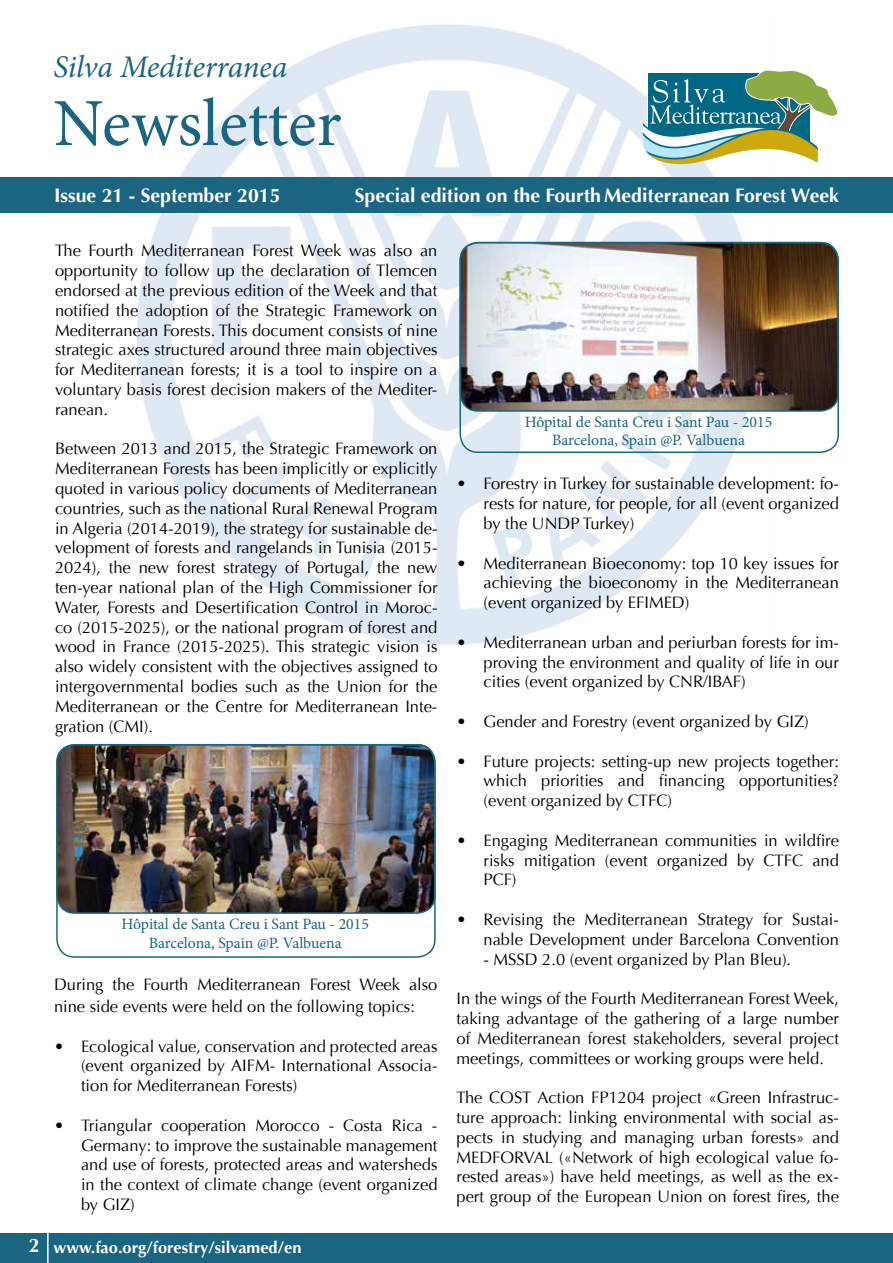
<style>
.page{position:relative;width:893px;height:1263px;background:#fff}
.page>*{position:absolute;margin:0;border:0;box-sizing:border-box;transform-origin:0 0}
.t1{font:67.5px "Minion Pro";color:#1a6582}
.t2{font:italic 31.5px "Minion Pro";color:#1a6582}
.t3{font:700 19.5px "Optima";color:#fff}
.t4{font:16.5px/19.8px "Optima";color:#000;text-align:justify}
.t5{font:700 16.5px "Optima";color:#fff}
.t6{font:15.75px/18.9px "Minion Pro";color:#1a6582;text-align:center}
</style>
<div class="page">
<img style="left:123px;top:24px;width:648px;height:621px">
<div style="left:0;top:178px;width:893px;height:35px;background:#1a6582"></div>
<div style="left:0;top:1234px;width:893px;height:29px;background:#1a6582"></div>
<svg style="left:643px;top:63px;width:195px;height:104px"></svg>
<hr style="left:47px;top:1222px;width:2px;height:41px;background:#fff">
<img style="left:57px;top:745px;width:376px;height:168px">
<img style="left:460px;top:243px;width:378px;height:168px">
<div style="left:56px;top:744px;width:380px;height:214px;border:2px solid #1a6582;border-radius:18px"></div>
<div style="left:459px;top:242px;width:380px;height:211px;border:2px solid #1a6582;border-radius:18px"></div>
<h2 class="t2" style="left:54px;top:46px;width:235px">Silva Mediterranea</h2>
<h1 class="t1" style="left:54px;top:78px;width:290px">Newsletter</h1>
<p class="t3" style="left:29px;top:1234px;width:12px">2</p>
<p class="t3" style="left:355px;top:184px;width:486px">Special edition on the Fourth Mediterranean Forest Week</p>
<p class="t4" style="left:55px;top:241px;width:384px">The Fourth Mediterranean Forest Week was also an opportunity to follow up the declaration of Tlemcen endorsed at the previous edition of the Week and that notified the adoption of the Strategic Framework on Mediterranean Forests. This document consists of nine strategic axes structured around three main objectives for Mediterranean forests; it is a tool to inspire on a voluntary basis forest decision makers of the Mediter&shy;ranean.</p>
<p class="t4" style="left:55px;top:439px;width:384px">Between 2013 and 2015, the Strategic Framework on Mediterranean Forests has been implicitly or explicitly quoted in various policy documents of Mediterranean countries, such as the national Rural Renewal Program in Algeria (2014-2019), the strategy for sustainable de&shy;velopment of forests and rangelands in Tunisia (2015- 2024), the new forest strategy of Portugal, the new ten-year national plan of the High Commissioner for Water, Forests and Desertification Control in Moroc&shy;co (2015-2025), or the national program of forest and wood in France (2015-2025). This strategic vision is also widely consistent with the objectives assigned to intergovernmental bodies such as the Union for the Mediterranean or the Centre for Mediterranean Inte&shy;gration (CMI).</p>
<p class="t3" style="left:54px;top:184px;width:228px">Issue 21 - September 2015</p>
<p class="t6" style="left:525px;top:412px;width:249px">Hôpital de Santa Creu i Sant Pau - 2015<br>Barcelona, Spain @P. Valbuena</p>
<p class="t4" style="left:484px;top:474px;width:357px;text-indent:-27px">• Forestry in Turkey for sustainable development: fo&shy;rests for nature, for people, for all (event organized by the UNDP Turkey)</p>
<p class="t4" style="left:484px;top:553px;width:357px;text-indent:-27px">• Mediterranean Bioeconomy: top 10 key issues for achieving the bioeconomy in the Mediterranean (event organized by EFIMED)</p>
<p class="t4" style="left:484px;top:632px;width:357px;text-indent:-27px">• Mediterranean urban and periurban forests for im&shy;proving the environment and quality of life in our cities (event organized by CNR/IBAF)</p>
<p class="t4" style="left:457px;top:712px;width:354px">• Gender and Forestry (event organized by GIZ)</p>
<p class="t4" style="left:484px;top:751px;width:357px;text-indent:-27px">• Future projects: setting-up new projects together: which priorities and financing opportunities? (event organized by CTFC)</p>
<p class="t4" style="left:484px;top:830px;width:357px;text-indent:-27px">• Engaging Mediterranean communities in wildfire risks mitigation (event organized by CTFC and PCF)</p>
<p class="t4" style="left:457px;top:910px;width:384px;text-align:right">• Revising the Mediterranean Strategy for Sustai&shy;nable Development under Barcelona Convention</p>
<p class="t4" style="left:484px;top:949px;width:309px">- MSSD 2.0 (event organized by Plan Bleu).</p>
<p class="t4" style="left:457px;top:989px;width:384px">In the wings of the Fourth Mediterranean Forest Week, taking advantage of the gathering of a large number of Mediterranean forest stakeholders, several project meetings, committees or working groups were held.</p>
<p class="t4" style="left:457px;top:1088px;width:384px">The COST Action FP1204 project «Green Infrastruc&shy;ture approach: linking environmental with social as&shy;pects in studying and managing urban forests» and MEDFORVAL («Network of high ecological value fo&shy;rested areas») have held meetings, as well as the ex&shy;pert group of the European Union on forest fires, the</p>
<p class="t6" style="left:121px;top:914px;width:249px">Hôpital de Santa Creu i Sant Pau - 2015<br>Barcelona, Spain @P. Valbuena</p>
<p class="t4" style="left:54px;top:974px;width:385px;line-height:21.6px">During the Fourth Mediterranean Forest Week also nine side events were held on the following topics:</p>
<p class="t4" style="left:81px;top:1036px;width:358px;text-indent:-27px">• Ecological value, conservation and protected areas (event organized by AIFM- International Associa&shy;tion for Mediterranean Forests)</p>
<p class="t4" style="left:81px;top:1115px;width:358px;text-indent:-27px">• Triangular cooperation Morocco - Costa Rica - Germany: to improve the sustainable management and use of forests, protected areas and watersheds in the context of climate change (event organized by GIZ)</p>
<p class="t5" style="left:54px;top:1237px;width:250px">www.fao.org/forestry/silvamed/en</p>
</div>
